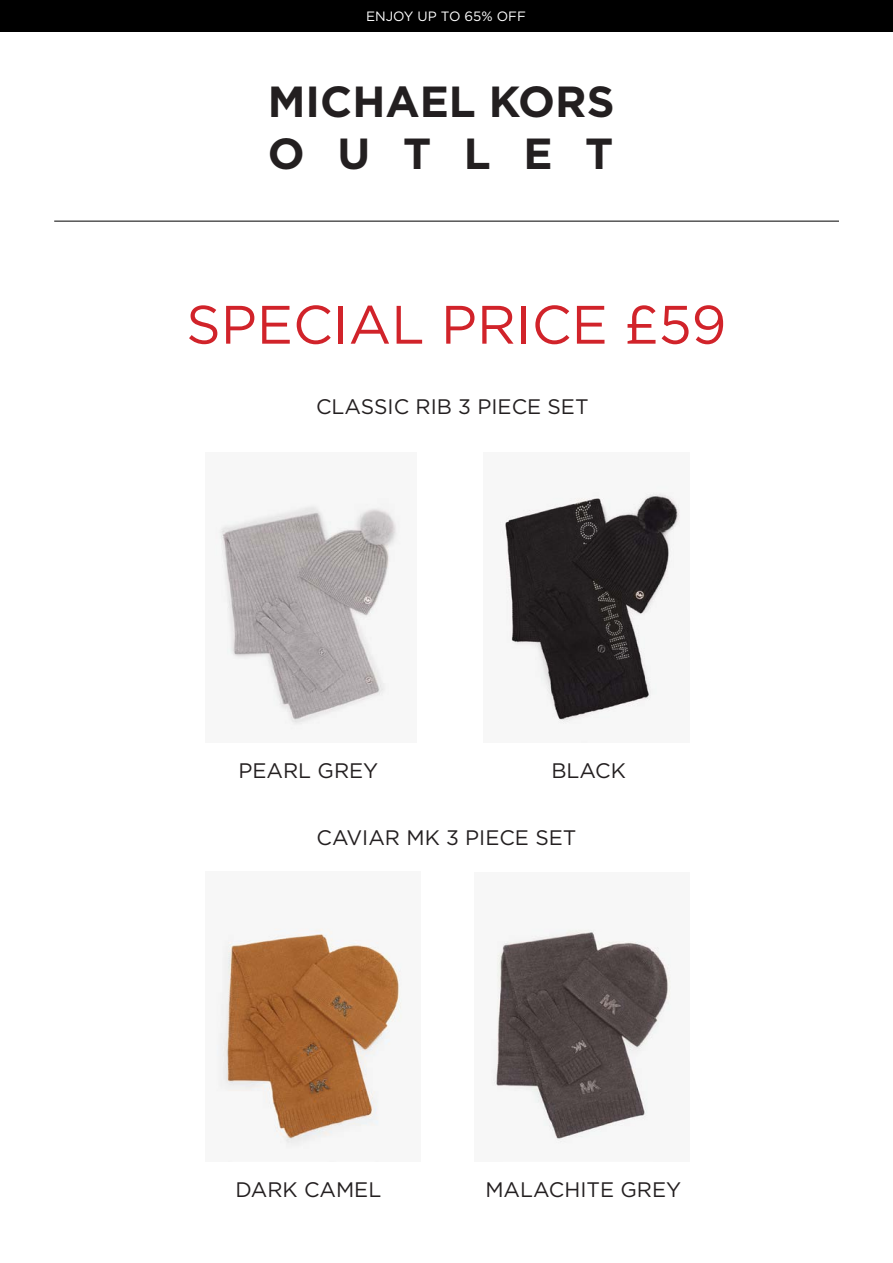
<style>
.page{position:relative;width:893px;height:1263px;background:#fff}
.page>*{position:absolute;margin:0;border:0;box-sizing:border-box;transform-origin:0 0}
.t1{font:54px "Gotham";color:#d1232a}
.t2{font:700 43.5px "Gotham";color:#231f20}
.t3{font:21px "Gotham";color:#231f20}
.t4{font:13.5px "Gotham";color:#fff}
</style>
<div class="page">
<div style="left:0;top:0;width:893px;height:32px;background:#000"></div>
<hr style="left:54px;top:221px;width:785px;height:1px;background:#000">
<img style="left:217px;top:928px;width:185px;height:220px">
<img style="left:491px;top:929px;width:180px;height:214px">
<img style="left:216px;top:503px;width:184px;height:226px">
<img style="left:500px;top:487px;width:180px;height:237px">
<p class="t4" style="left:366px;top:8px;width:161px">ENJOY UP TO 65% OFF</p>
<p class="t2" style="left:268px;top:72px;width:348px">MICHAEL KORS</p>
<p class="t2" style="left:268px;top:125px;width:347px">OUTLET</p>
<p class="t1" style="left:186px;top:290px;width:542px">SPECIAL PRICE £59</p>
<p class="t3" style="left:316px;top:393px;width:274px">CLASSIC RIB 3 PIECE SET</p>
<p class="t3" style="left:238px;top:757px;width:141px">PEARL GREY</p>
<p class="t3" style="left:551px;top:757px;width:76px">BLACK</p>
<p class="t3" style="left:316px;top:824px;width:261px">CAVIAR MK 3 PIECE SET</p>
<p class="t3" style="left:235px;top:1176px;width:148px">DARK CAMEL</p>
<p class="t3" style="left:485px;top:1176px;width:197px">MALACHITE GREY</p>
</div>
